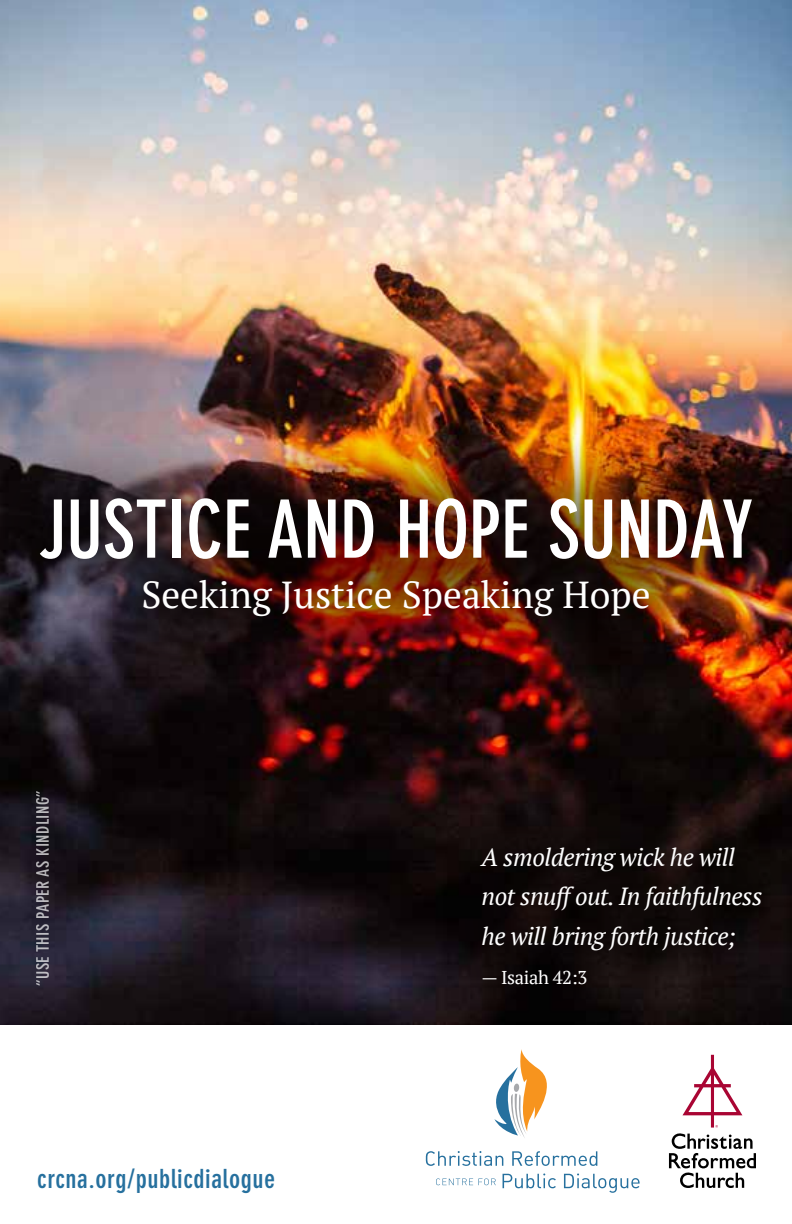
<style>
.page{position:relative;width:792px;height:1224px;background:#fff}
.page>*{position:absolute;margin:0;border:0;box-sizing:border-box;transform-origin:0 0}
.t1{font:700 condensed 79px "DIN Neuzeit Grotesk Std";color:#fff}
.t2{font:37.4px "PT Serif";color:#fff}
.t3{font:700 condensed 26px "DIN Neuzeit Grotesk Std";letter-spacing:.02em;color:#26709e;scale:1.05 1}
.t4{font:italic 24.8px/39.2px "PT Serif";letter-spacing:-.02em;color:#fff}
.t5{font:18.6px "PT Serif";letter-spacing:-.02em;color:#fff}
.t6{font:700 condensed 17px "DIN Neuzeit Grotesk Std";letter-spacing:.02em;color:#fff;scale:1.05 1}
</style>
<div class="page">
<img style="left:0;top:0;width:792px;height:1025px">
<svg style="left:494px;top:1049px;width:53px;height:89px"></svg>
<svg style="left:426px;top:1151px;width:77px;height:15px"></svg>
<svg style="left:512px;top:1151px;width:85px;height:15px"></svg>
<svg style="left:436px;top:1178px;width:60px;height:7px"></svg>
<svg style="left:503px;top:1173px;width:53px;height:15px"></svg>
<svg style="left:564px;top:1173px;width:76px;height:20px"></svg>
<div style="left:0;top:428px;width:792px;height:257px;background:#000;opacity:.5"></div>
<svg style="left:669px;top:1055px;width:87px;height:133px"></svg>
<div style="left:437px;top:803px;width:355px;height:227px;background:#000;opacity:.49"></div>
<h1 class="t1" style="left:38px;top:484px;width:717px">JUSTICE AND HOPE SUNDAY</h1>
<h2 class="t2" style="left:141px;top:571px;width:511px">Seeking Justice Speaking Hope</h2>
<p class="t6" style="left:33px;top:986px;width:187px;rotate:-90deg">“USE THIS PAPER AS KINDLING”</p>
<p class="t3" style="left:37px;top:1164px;width:228px">crcna.org/publicdialogue</p>
<p class="t4" style="left:482px;top:838px;width:282px">A smoldering wick he will not snuff out. In faithfulness he will bring forth justice;</p>
<p class="t5" style="left:482px;top:965px;width:107px">— Isaiah 42:3</p>
</div>
